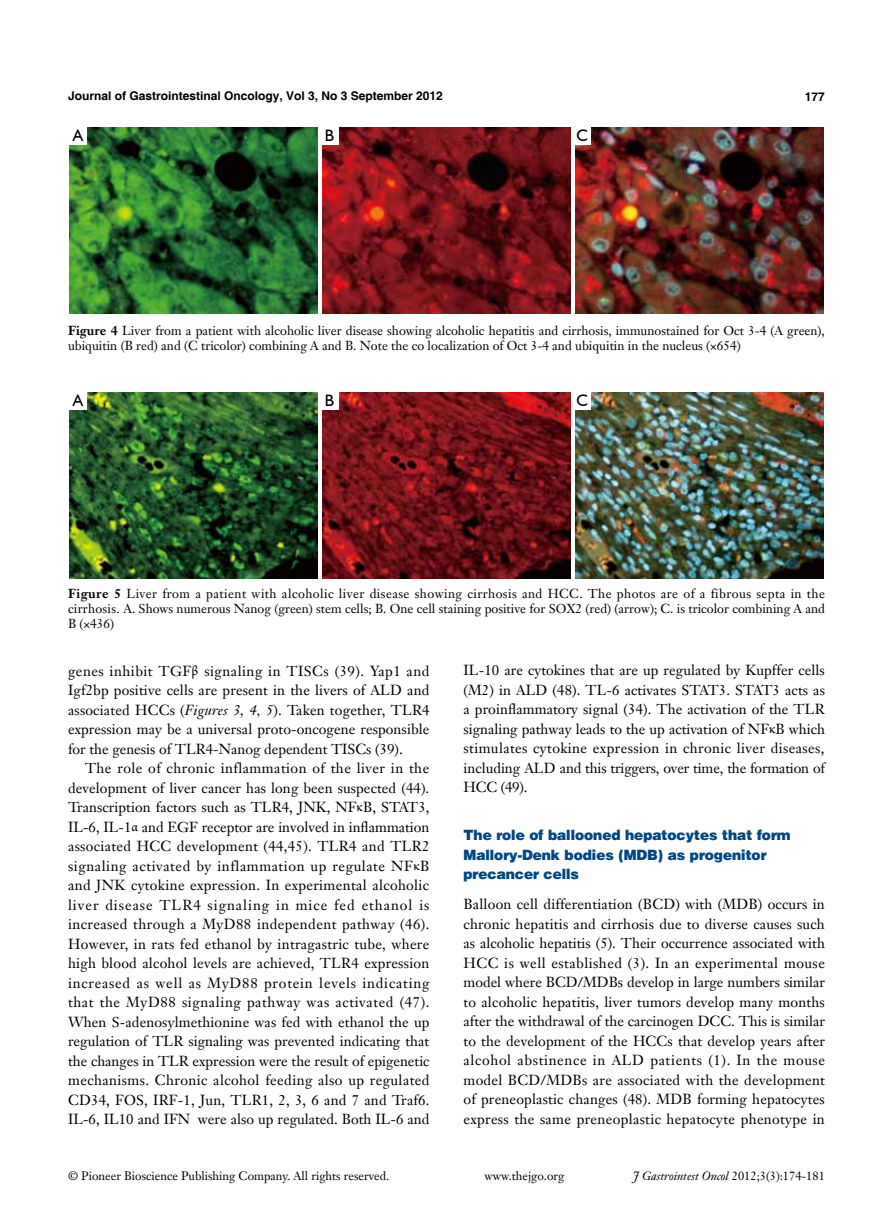
<style>
.page{position:relative;width:893px;height:1212px;background:#fff}
.page>*{position:absolute;margin:0;border:0;box-sizing:border-box;transform-origin:0 0}
.t1{font:16.5px "Humanist 521 BT";color:#000}
.t2{font:14.25px/19.5px "Janson Text LT";color:#000;text-align:justify}
.t3{font:900 14.25px/19.5px "Helvetica";color:#004680}
.t4{font:12.75px/15.3px "Janson Text LT";color:#000}
.t5{font:12px "Janson Text LT";color:#000}
.t6{font:700 12px "Helvetica";color:#000}
.t7{font:italic 12px "Janson Text LT";color:#000}
.s1{font-weight:700}
.s2{font-family:"Arno Pro"}
.s3{font-style:italic}
.s4{font-style:normal}
</style>
<div class="page">
<img style="left:69px;top:128px;width:249px;height:185px">
<img style="left:322px;top:128px;width:249px;height:185px">
<img style="left:575px;top:128px;width:248px;height:185px">
<img style="left:69px;top:392px;width:249px;height:186px">
<img style="left:322px;top:392px;width:249px;height:186px">
<img style="left:575px;top:392px;width:248px;height:186px">
<div style="left:69px;top:128px;width:17px;height:17px;background:#fff"></div>
<div style="left:69px;top:392px;width:17px;height:17px;background:#fff"></div>
<div style="left:321px;top:128px;width:17px;height:17px;background:#fff"></div>
<div style="left:321px;top:392px;width:17px;height:17px;background:#fff"></div>
<div style="left:574px;top:128px;width:17px;height:17px;background:#fff"></div>
<div style="left:574px;top:392px;width:17px;height:17px;background:#fff"></div>
<p class="t6" style="left:68px;top:88px;width:376px">Journal of Gastrointestinal Oncology, Vol 3, No 3 September 2012</p>
<p class="t6" style="left:805px;top:89px;width:22px">177</p>
<p class="t1" style="left:73px;top:126px;width:12px">A</p>
<p class="t1" style="left:325px;top:126px;width:11px">B</p>
<p class="t1" style="left:576px;top:126px;width:13px">C</p>
<p class="t4" style="left:68px;top:323px;width:758px"><span class="s1">Figure 4</span> Liver from a patient with alcoholic liver disease showing alcoholic hepatitis and cirrhosis, immunostained for Oct 3-4 (A green), ubiquitin (B red) and (C tricolor) combining A and B. Note the co localization of Oct 3-4 and ubiquitin in the nucleus (×654)</p>
<p class="t1" style="left:73px;top:390px;width:12px">A</p>
<p class="t1" style="left:325px;top:390px;width:11px">B</p>
<p class="t1" style="left:576px;top:390px;width:13px">C</p>
<p class="t4" style="left:68px;top:586px;width:758px;text-align:justify"><span class="s1">Figure 5</span> Liver from a patient with alcoholic liver disease showing cirrhosis and HCC. The photos are of a fibrous septa in the cirrhosis. A. Shows numerous Nanog (green) stem cells; B. One cell staining positive for SOX2 (red) (arrow); C. is tricolor combining A and B (×436)</p>
<p class="t2" style="left:68px;top:661px;width:363px">genes inhibit TGF<span class="s2">β</span> signaling in TISCs (39). Yap1 and Igf2bp positive cells are present in the livers of ALD and associated HCCs (<span class="s3">Figures 3, 4, 5</span>). Taken together, TLR4 expression may be a universal proto-oncogene responsible for the genesis of TLR4-Nanog dependent TISCs (39).</p>
<p class="t2" style="left:68px;top:758px;width:363px;text-indent:17px">The role of chronic inflammation of the liver in the development of liver cancer has long been suspected (44).<br>Transcription factors such as TLR4, JNK, NF<span class="s2">κ</span>B, STAT3, IL-6, IL-1<span class="s2">α</span> and EGF receptor are involved in inflammation associated HCC development (44,45). TLR4 and TLR2 signaling activated by inflammation up regulate NF<span class="s2">κ</span>B and JNK cytokine expression. In experimental alcoholic liver disease TLR4 signaling in mice fed ethanol is increased through a MyD88 independent pathway (46).<br>However, in rats fed ethanol by intragastric tube, where high blood alcohol levels are achieved, TLR4 expression increased as well as MyD88 protein levels indicating that the MyD88 signaling pathway was activated (47).<br>When S-adenosylmethionine was fed with ethanol the up regulation of TLR signaling was prevented indicating that the changes in TLR expression were the result of epigenetic mechanisms. Chronic alcohol feeding also up regulated CD34, FOS, IRF-1, Jun, TLR1, 2, 3, 6 and 7 and Traf6.<br>IL-6, IL10 and IFNγ were also up regulated. Both IL-6 and</p>
<p class="t2" style="left:463px;top:661px;width:363px">IL-10 are cytokines that are up regulated by Kupffer cells (M2) in ALD (48). TL-6 activates STAT3. STAT3 acts as a proinflammatory signal (34). The activation of the TLR signaling pathway leads to the up activation of NF<span class="s2">κ</span>B which stimulates cytokine expression in chronic liver diseases, including ALD and this triggers, over time, the formation of HCC (49).</p>
<p class="t3" style="left:463px;top:825px;width:329px">The role of ballooned hepatocytes that form<br>Mallory-Denk bodies (MDB) as progenitor precancer cells</p>
<p class="t2" style="left:463px;top:895px;width:363px">Balloon cell differentiation (BCD) with (MDB) occurs in chronic hepatitis and cirrhosis due to diverse causes such as alcoholic hepatitis (5). Their occurrence associated with HCC is well established (3). In an experimental mouse model where BCD/MDBs develop in large numbers similar to alcoholic hepatitis, liver tumors develop many months after the withdrawal of the carcinogen DCC. This is similar to the development of the HCCs that develop years after alcohol abstinence in ALD patients (1). In the mouse model BCD/MDBs are associated with the development of preneoplastic changes (48). MDB forming hepatocytes express the same preneoplastic hepatocyte phenotype in</p>
<p class="t5" style="left:68px;top:1168px;width:323px">© Pioneer Bioscience Publishing Company. All rights reserved.</p>
<p class="t5" style="left:484px;top:1168px;width:81px">www.thejgo.org</p>
<p class="t7" style="left:633px;top:1168px;width:193px">J Gastrointest Oncol <span class="s4">2012;3(3):174-181</span></p>
</div>
